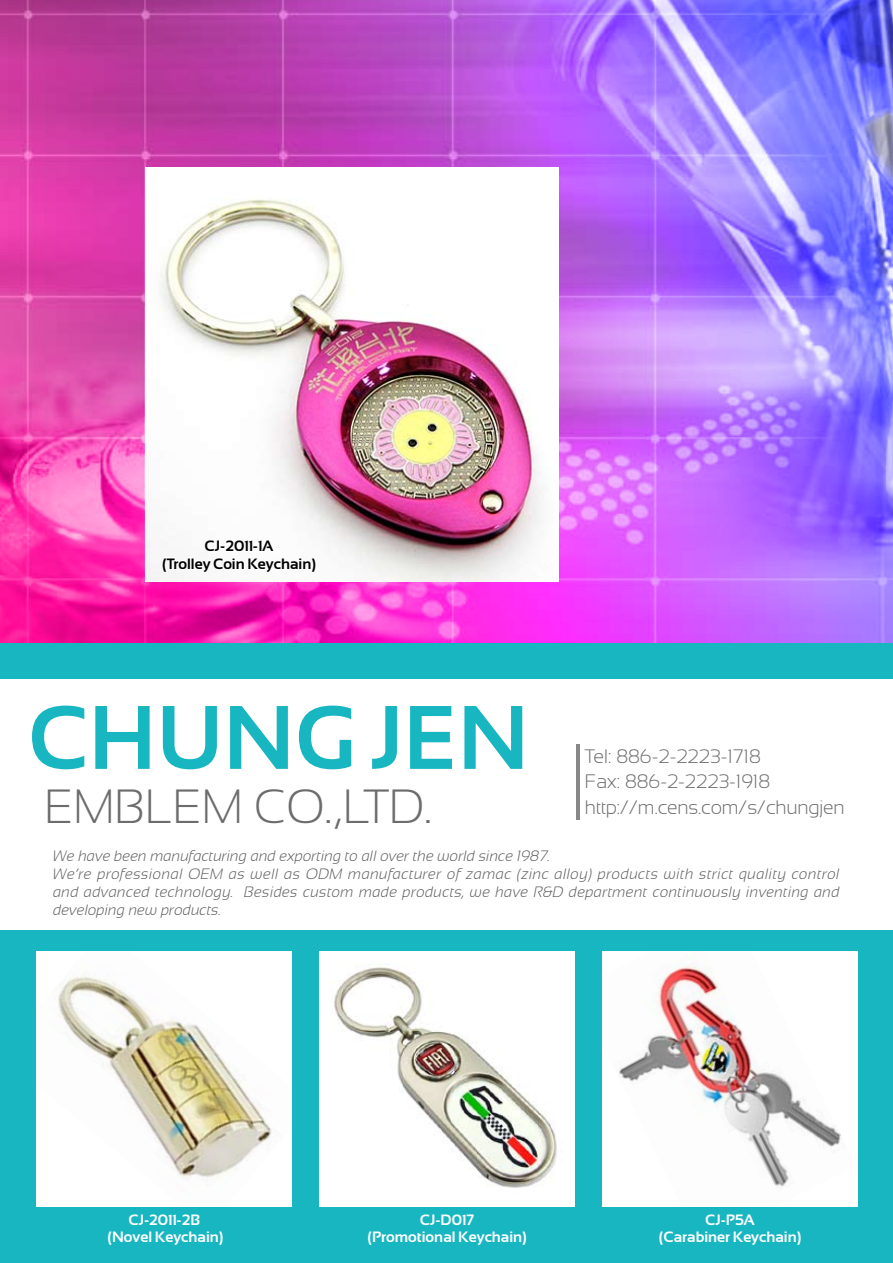
<style>
.page{position:relative;width:893px;height:1263px;background:#fff}
.page>*{position:absolute;margin:0;border:0;box-sizing:border-box;transform-origin:0 0}
.t1{font:700 90px "Sansation";color:#17b6c0}
.t2{font:300 48px "Sansation";color:#6d6c6c}
.t3{font:300 19.5px/25.5px "Sansation";color:#6d6c6c}
.t4{font:italic 300 15px/18px "Sansation";letter-spacing:.015em;color:#595757}
.t5{font:700 15px/17.2px "Sansation";color:#fff;text-align:center}
.t6{font:700 15px/17.2px "Sansation";color:#000;text-align:center}
</style>
<div class="page">
<img style="left:0;top:0;width:893px;height:643px">
<img style="left:146px;top:168px;width:413px;height:413px">
<div style="left:0;top:643px;width:893px;height:620px;background:#17b6c0"></div>
<div style="left:0;top:679px;width:893px;height:251px;background:#fff"></div>
<img style="left:37px;top:951px;width:255px;height:255px">
<div style="left:320px;top:951px;width:255px;height:255px;background:#fff"></div>
<img style="left:334px;top:967px;width:223px;height:221px">
<img style="left:603px;top:951px;width:253px;height:255px">
<hr style="left:577px;top:744px;width:3px;height:76px;background:#86888a">
<svg style="left:161px;top:537px;width:157px;height:37px"></svg>
<p class="t6" style="left:162px;top:537px;width:156px">CJ-2011-1A<br>(Trolley Coin Keychain)</p>
<h1 class="t1" style="left:28px;top:688px;width:503px">Chung Jen</h1>
<h2 class="t2" style="left:45px;top:780px;width:389px">Emblem Co.,Ltd.</h2>
<h3 class="t3" style="left:585px;top:743px;width:262px">Tel: 886-2-2223-1718<br>Fax: 886-2-2223-1918 http://m.cens.com/s/chungjen</h3>
<p class="t4" style="left:53px;top:847px;width:788px">We have been manufacturing and exporting to all over the world since 1987.<br>We’re professional OEM as well as ODM manufacturer of zamac (zinc alloy) products with strict quality control and advanced technology. Besides custom made products, we have R&amp;D department continuously inventing and developing new products.</p>
<p class="t5" style="left:107px;top:1211px;width:118px">CJ-2011-2B (Novel Keychain)</p>
<p class="t5" style="left:367px;top:1211px;width:161px">CJ-D017<br>(Promotional Keychain)</p>
<p class="t5" style="left:659px;top:1211px;width:144px">CJ-P5A<br>(Carabiner Keychain)</p>
</div>
